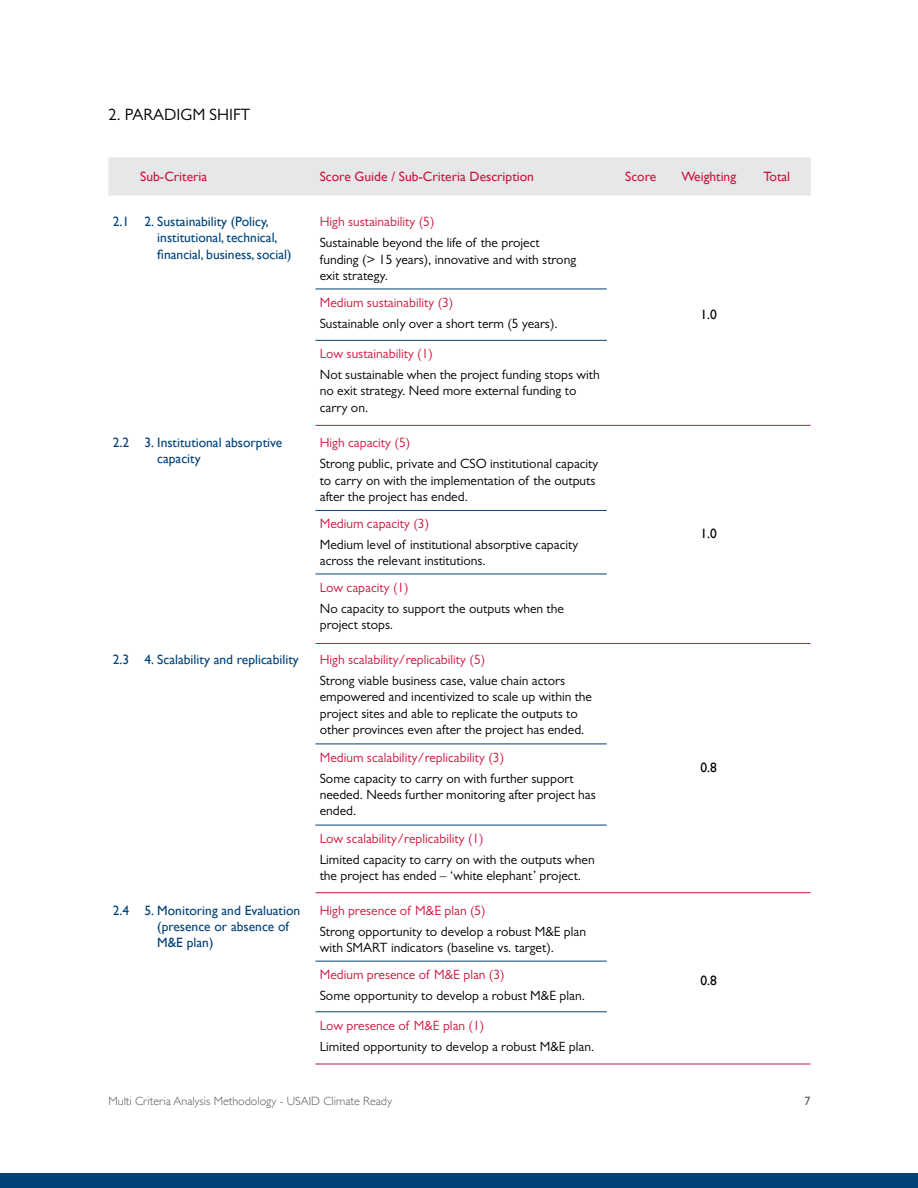
<style>
.page{position:relative;width:918px;height:1188px;background:#fff}
.page>*{position:absolute;margin:0;border:0;box-sizing:border-box;transform-origin:0 0}
.t1{font:16.5px "Gill Sans MT Std";color:#000}
.t2{font:13.5px/16.2px "Gill Sans MT Std";color:#000}
.t3{font:13.5px "Gill Sans MT Std";color:#cd163f}
.t4{font:13.5px/16.2px "Gill Sans";color:#00437b}
.t5{font:13.5px "Gill Sans";color:#cd163f}
.t6{font:13.5px "Gill Sans";color:#000}
.t7{font:300 12px "Gill Sans";color:#58595b}
.t8{font:12px "Gill Sans";color:#58595b}
</style>
<div class="page">
<div style="left:0;top:1174px;width:918px;height:14px;background:#00437b"></div>
<div style="left:108px;top:157px;width:703px;height:39px;background:#e6e7e8"></div>
<hr style="left:315px;top:289px;width:292px;height:1px;background:#00437b">
<hr style="left:315px;top:340px;width:292px;height:1px;background:#00437b">
<hr style="left:315px;top:510px;width:292px;height:1px;background:#00437b">
<hr style="left:315px;top:574px;width:292px;height:1px;background:#00437b">
<hr style="left:315px;top:744px;width:292px;height:1px;background:#00437b">
<hr style="left:315px;top:825px;width:292px;height:1px;background:#00437b">
<hr style="left:315px;top:961px;width:292px;height:1px;background:#00437b">
<hr style="left:315px;top:1012px;width:292px;height:1px;background:#00437b">
<hr style="left:315px;top:425px;width:496px;height:1px;background:#cd163f">
<hr style="left:315px;top:643px;width:496px;height:1px;background:#cd163f">
<hr style="left:315px;top:892px;width:496px;height:1px;background:#cd163f">
<hr style="left:315px;top:1064px;width:496px;height:1px;background:#cd163f">
<p class="t1" style="left:108px;top:104px;width:144px">2. PARADIGM SHIFT</p>
<p class="t5" style="left:140px;top:169px;width:68px">Sub-Criteria</p>
<p class="t5" style="left:320px;top:169px;width:216px">Score Guide / Sub-Criteria Description</p>
<p class="t5" style="left:625px;top:169px;width:33px">Score</p>
<p class="t5" style="left:681px;top:169px;width:56px">Weighting</p>
<p class="t5" style="left:763px;top:169px;width:28px">Total</p>
<p class="t4" style="left:157px;top:213px;width:136px;text-indent:-45px">2.1 2. Sustainability (Policy, institutional, technical, financial, business, social)</p>
<p class="t3" style="left:320px;top:213px;width:116px">High sustainability (5)</p>
<p class="t2" style="left:320px;top:235px;width:258px">Sustainable beyond the life of the project funding (&gt; 15 years), innovative and with strong exit strategy.</p>
<p class="t3" style="left:320px;top:294px;width:135px">Medium sustainability (3)</p>
<p class="t2" style="left:320px;top:315px;width:240px">Sustainable only over a short term (5 years).</p>
<p class="t3" style="left:320px;top:345px;width:115px">Low sustainability (1)</p>
<p class="t2" style="left:320px;top:366px;width:282px">Not sustainable when the project funding stops with no exit strategy. Need more external funding to carry on.</p>
<p class="t6" style="left:701px;top:307px;width:18px">1.0</p>
<p class="t4" style="left:157px;top:435px;width:126px;text-indent:-45px">2.2 3. Institutional absorptive capacity</p>
<p class="t3" style="left:320px;top:435px;width:92px">High capacity (5)</p>
<p class="t2" style="left:320px;top:456px;width:280px">Strong public, private and CSO institutional capacity to carry on with the implementation of the outputs after the project has ended.</p>
<p class="t3" style="left:320px;top:515px;width:111px">Medium capacity (3)</p>
<p class="t2" style="left:320px;top:536px;width:260px">Medium level of institutional absorptive capacity across the relevant institutions.</p>
<p class="t3" style="left:320px;top:579px;width:91px">Low capacity (1)</p>
<p class="t2" style="left:320px;top:600px;width:246px">No capacity to support the outputs when the project stops.</p>
<p class="t4" style="left:113px;top:651px;width:188px">2.3 4. Scalability and replicability</p>
<p class="t3" style="left:320px;top:651px;width:167px">High scalability/replicability (5)</p>
<p class="t2" style="left:320px;top:673px;width:274px">Strong viable business case, value chain actors empowered and incentivized to scale up within the project sites and able to replicate the outputs to other provinces even after the project has ended.</p>
<p class="t3" style="left:320px;top:749px;width:186px">Medium scalability/replicability (3)</p>
<p class="t2" style="left:320px;top:770px;width:278px">Some capacity to carry on with further support needed. Needs further monitoring after project has ended.</p>
<p class="t3" style="left:320px;top:830px;width:166px">Low scalability/replicability (1)</p>
<p class="t2" style="left:320px;top:851px;width:276px">Limited capacity to carry on with the outputs when the project has ended – ‘white elephant’ project.</p>
<p class="t4" style="left:157px;top:902px;width:144px;text-indent:-45px">2.4 5. Monitoring and Evaluation (presence or absence of<br>M&amp;E plan)</p>
<p class="t3" style="left:320px;top:902px;width:168px">High presence of M&amp;E plan (5)</p>
<p class="t2" style="left:320px;top:923px;width:268px">Strong opportunity to develop a robust M&amp;E plan with SMART indicators (baseline vs. target).</p>
<p class="t3" style="left:320px;top:966px;width:186px">Medium presence of M&amp;E plan (3)</p>
<p class="t2" style="left:320px;top:987px;width:267px">Some opportunity to develop a robust M&amp;E plan.</p>
<p class="t3" style="left:320px;top:1017px;width:166px">Low presence of M&amp;E plan (1)</p>
<p class="t2" style="left:320px;top:1038px;width:276px">Limited opportunity to develop a robust M&amp;E plan.</p>
<p class="t6" style="left:701px;top:526px;width:18px">1.0</p>
<p class="t6" style="left:701px;top:760px;width:18px">0.8</p>
<p class="t6" style="left:701px;top:972px;width:18px">0.8</p>
<p class="t7" style="left:108px;top:1095px;width:285px">Multi Criteria Analysis Methodology - USAID Climate Ready</p>
<p class="t8" style="left:805px;top:1094px;width:7px">7</p>
</div>
